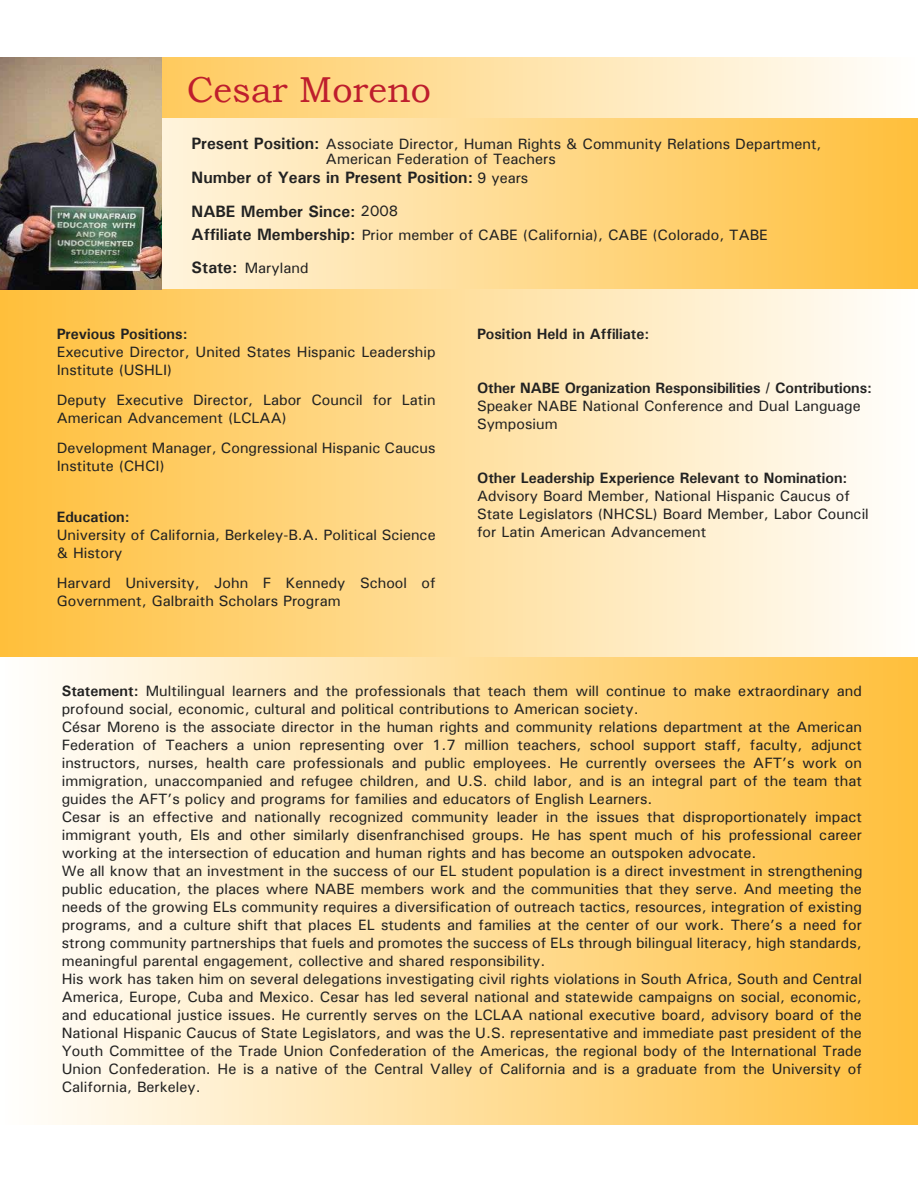
<style>
.page{position:relative;width:918px;height:1188px;background:#fff}
.page>*{position:absolute;margin:0;border:0;box-sizing:border-box;transform-origin:0 0}
.t1{font:36px "Bookman Old Style";color:#be1e2d}
.t2{font:700 16.5px "Univers";color:#222}
.t3{font:15px/18px "Univers";color:#222}
.t4{font:700 15px "Univers";color:#222}
.s1{font-weight:700;font-size:16.5px}
.s2{font-weight:400;font-size:15px}
.s3{font-weight:700}
</style>
<div class="page">
<svg style="left:161px;top:57px;width:757px;height:62px;background:#fee4ad"></svg>
<svg style="left:161px;top:119px;width:757px;height:170px;background:#fed98c"></svg>
<div style="left:1px;top:657px;width:917px;height:467px;background:linear-gradient(to right,#fff,#ffbf3b)"></div>
<div style="left:1px;top:289px;width:917px;height:368px;background:linear-gradient(to right,#ffbf3b,#fff)"></div>
<img style="left:0;top:57px;width:161px;height:232px">
<h1 class="t1" style="left:187px;top:69px;width:246px">Cesar Moreno</h1>
<p class="t3" style="left:326px;top:136px;width:497px;line-height:15px;text-indent:-134px"><span class="s1">Present Position:</span> Associate Director, Human Rights &amp; Community Relations Department,<br>American Federation of Teachers</p>
<p class="t2" style="left:192px;top:167px;width:338px">Number of Years in Present Position: <span class="s2">9 years</span></p>
<p class="t2" style="left:192px;top:201px;width:208px">NABE Member Since: <span class="s2">2008</span></p>
<p class="t3" style="left:192px;top:225px;width:578px"><span class="s1">Affiliate Membership:</span> Prior member of CABE (California), CABE (Colorado, TABE</p>
<p class="t3" style="left:192px;top:259px;width:119px"><span class="s1">State:</span> Maryland</p>
<p class="t4" style="left:57px;top:325px;width:132px">Previous Positions:</p>
<p class="t3" style="left:57px;top:343px;width:380px">Executive Director, United States Hispanic Leadership<br>Institute (USHLI)</p>
<p class="t3" style="left:57px;top:391px;width:380px">Deputy Executive Director, Labor Council for Latin<br>American Advancement (LCLAA)</p>
<p class="t3" style="left:57px;top:439px;width:380px">Development Manager, Congressional Hispanic Caucus<br>Institute (CHCI)</p>
<p class="t4" style="left:57px;top:508px;width:75px">Education:</p>
<p class="t3" style="left:57px;top:526px;width:380px">University of California, Berkeley-B.A. Political Science &amp; History</p>
<p class="t3" style="left:57px;top:574px;width:380px">Harvard University, John F Kennedy School of<br>Government, Galbraith Scholars Program</p>
<p class="t4" style="left:477px;top:325px;width:174px">Position Held in Affiliate:</p>
<p class="t4" style="left:477px;top:379px;width:397px">Other NABE Organization Responsibilities / Contributions:</p>
<p class="t3" style="left:477px;top:397px;width:385px">Speaker NABE National Conference and Dual Language<br>Symposium</p>
<p class="t4" style="left:477px;top:469px;width:372px">Other Leadership Experience Relevant to Nomination:</p>
<p class="t3" style="left:477px;top:487px;width:393px">Advisory Board Member, National Hispanic Caucus of<br>State Legislators (NHCSL) Board Member, Labor Council for Latin American Advancement</p>
<p class="t3" style="left:62px;top:682px;width:802px"><span class="s3">Statement:</span> Multilingual learners and the professionals that teach them will continue to make extraordinary and profound social, economic, cultural and political contributions to American society.<br>César Moreno is the associate director in the human rights and community relations department at the American Federation of Teachers a union representing over 1.7 million teachers, school support staff, faculty, adjunct instructors, nurses, health care professionals and public employees. He currently oversees the AFT’s work on immigration, unaccompanied and refugee children, and U.S. child labor, and is an integral part of the team that guides the AFT’s policy and programs for families and educators of English Learners.<br>Cesar is an effective and nationally recognized community leader in the issues that disproportionately impact immigrant youth, Els and other similarly disenfranchised groups. He has spent much of his professional career working at the intersection of education and human rights and has become an outspoken advocate.<br>We all know that an investment in the success of our EL student population is a direct investment in strengthening public education, the places where NABE members work and the communities that they serve. And meeting the needs of the growing ELs community requires a diversification of outreach tactics, resources, integration of existing programs, and a culture shift that places EL students and families at the center of our work. There’s a need for strong community partnerships that fuels and promotes the success of ELs through bilingual literacy, high standards, meaningful parental engagement, collective and shared responsibility.<br>His work has taken him on several delegations investigating civil rights violations in South Africa, South and Central America, Europe, Cuba and Mexico. Cesar has led several national and statewide campaigns on social, economic, and educational justice issues. He currently serves on the LCLAA national executive board, advisory board of the National Hispanic Caucus of State Legislators, and was the U.S. representative and immediate past president of the Youth Committee of the Trade Union Confederation of the Americas, the regional body of the International Trade Union Confederation. He is a native of the Central Valley of California and is a graduate from the University of California, Berkeley.</p>
</div>
